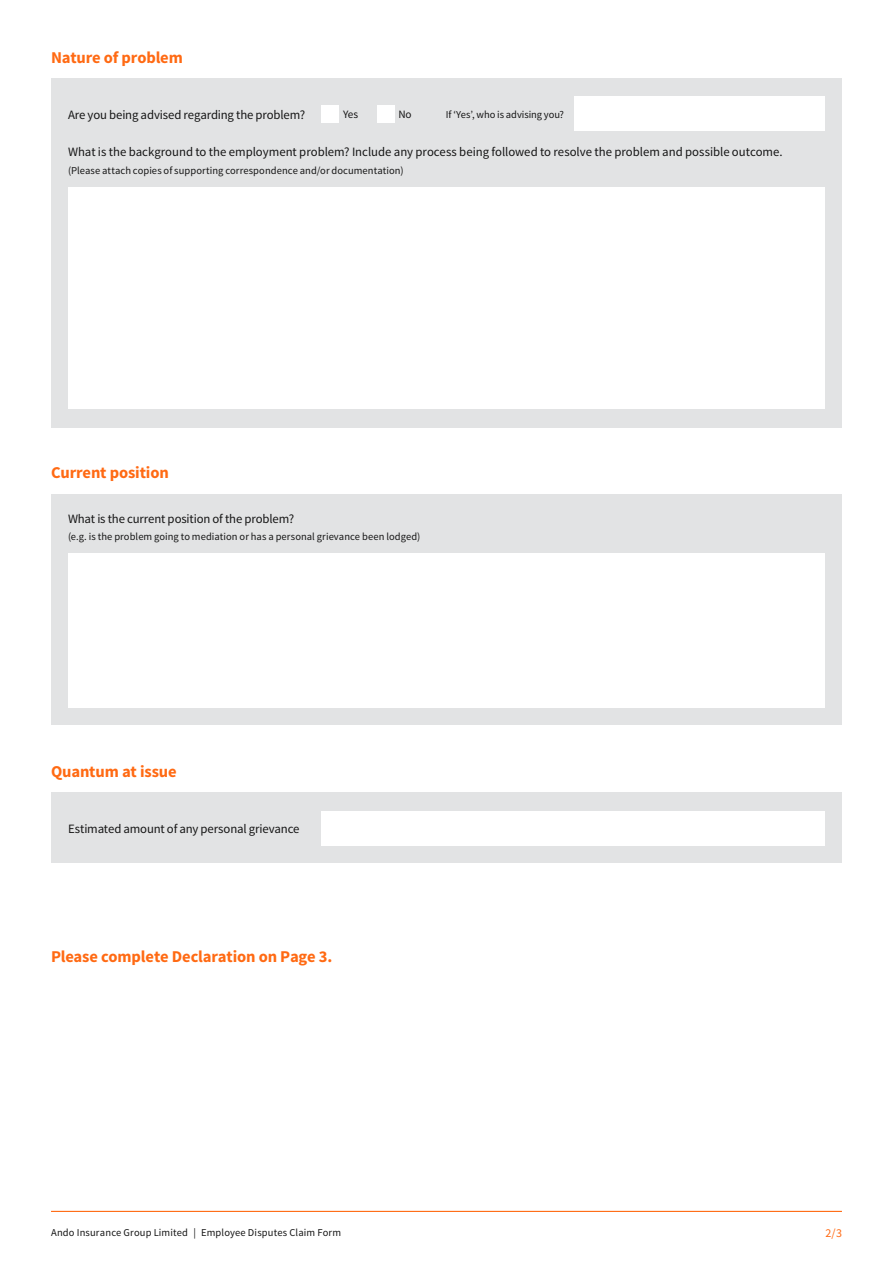
<style>
.page{position:relative;width:893px;height:1263px;background:#fff}
.page>*{position:absolute;margin:0;border:0;box-sizing:border-box;transform-origin:0 0}
.heading2{font:700 16.5px "Source Sans Pro";letter-spacing:-.01em;color:#ff6a13}
.body-copy{font:12.75px "Source Sans Pro";letter-spacing:-.005em;color:#151515}
.t1{font:12px "Source Sans Pro";color:#ff6a13}
.body-copy-2{font:11.25px "Source Sans Pro";color:#151515}
.body-copy-3{font:10.5px "Source Sans Pro";letter-spacing:.01em;color:#151515}
</style>
<div class="page">
<div style="left:51px;top:79px;width:791px;height:349px;background:#e2e3e4"></div>
<div style="left:51px;top:494px;width:791px;height:231px;background:#e2e3e4"></div>
<div style="left:68px;top:187px;width:757px;height:221px;background:#fff"></div>
<div style="left:68px;top:553px;width:757px;height:155px;background:#fff"></div>
<div style="left:574px;top:97px;width:251px;height:34px;background:#fff"></div>
<div style="left:322px;top:105px;width:17px;height:17px;background:#fff"></div>
<div style="left:377px;top:105px;width:17px;height:17px;background:#fff"></div>
<div style="left:51px;top:792px;width:791px;height:71px;background:#e2e3e4"></div>
<div style="left:322px;top:811px;width:503px;height:34px;background:#fff"></div>
<hr style="left:51px;top:1211px;width:791px;height:1px;background:#ff6a13">
<p class="heading2" style="left:51px;top:47px;width:133px">Nature of problem</p>
<p class="body-copy" style="left:68px;top:106px;width:239px">Are you being advised regarding the problem?</p>
<p class="body-copy" style="left:68px;top:144px;width:716px">What is the background to the employment problem? Include any process being followed to resolve the problem and possible outcome.</p>
<p class="body-copy-3" style="left:68px;top:164px;width:337px">(Please attach copies of supporting correspondence and/or documentation)</p>
<p class="body-copy-2" style="left:343px;top:107px;width:17px">Yes</p>
<p class="body-copy-2" style="left:398px;top:107px;width:15px">No</p>
<p class="body-copy-3" style="left:446px;top:108px;width:120px">If ‘Yes’, who is advising you?</p>
<p class="heading2" style="left:51px;top:462px;width:119px">Current position</p>
<p class="body-copy" style="left:68px;top:511px;width:228px">What is the current position of the problem?</p>
<p class="body-copy-3" style="left:68px;top:530px;width:354px">(e.g. is the problem going to mediation or has a personal grievance been lodged)</p>
<p class="heading2" style="left:51px;top:761px;width:127px">Quantum at issue</p>
<p class="body-copy" style="left:68px;top:821px;width:233px">Estimated amount of any personal grievance</p>
<p class="heading2" style="left:51px;top:946px;width:283px">Please complete Declaration on Page 3.</p>
<p class="body-copy-3" style="left:51px;top:1226px;width:292px">Ando Insurance Group Limited | Employee Disputes Claim Form</p>
<p class="t1" style="left:825px;top:1226px;width:18px">2/3</p>
</div>
